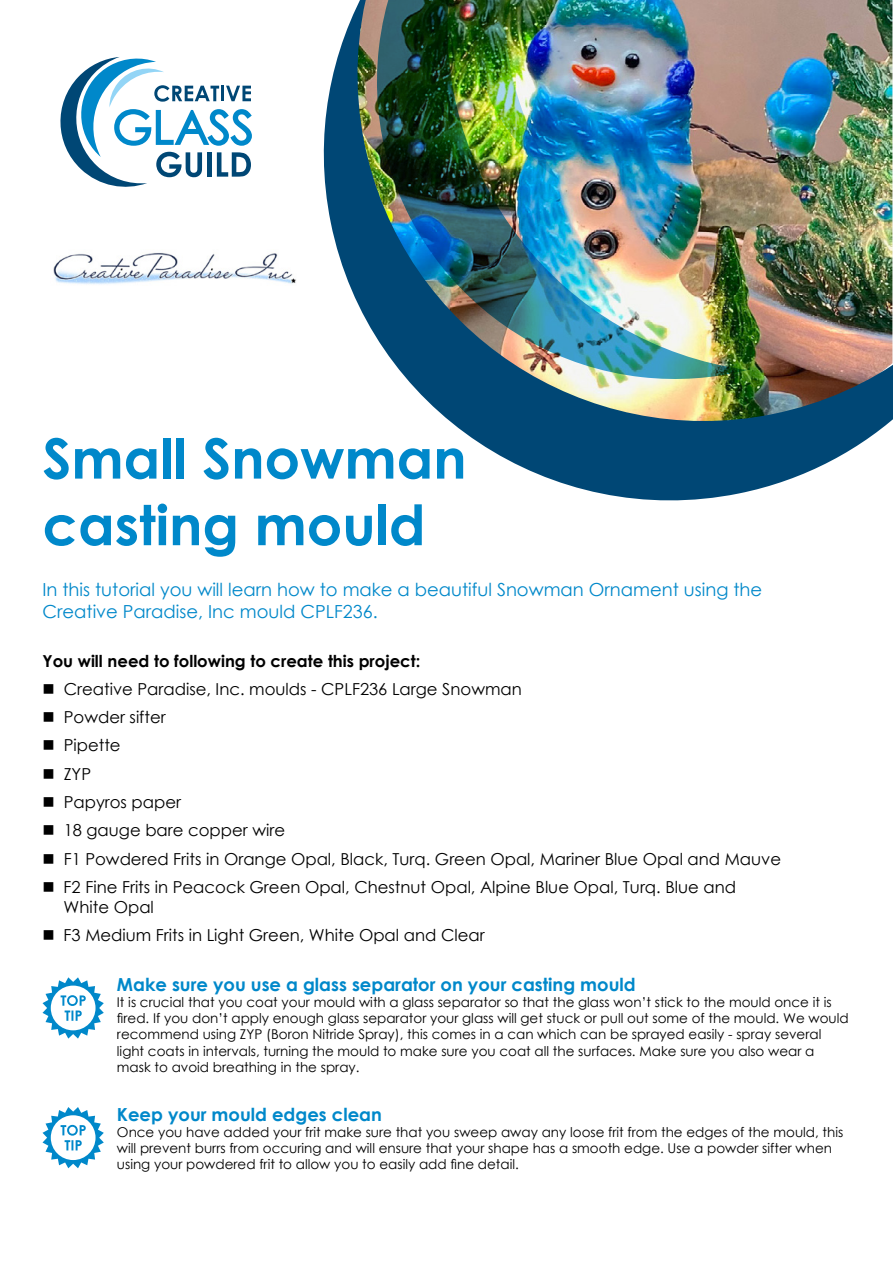
<style>
.page{position:relative;width:893px;height:1263px;background:#fff}
.page>*{position:absolute;margin:0;border:0;box-sizing:border-box;transform-origin:0 0}
.t1{font:700 55.5px/66.6px "Century Gothic";color:#0088ca}
.t2{font:18px/21.6px "Century Gothic";color:#0088ca}
.t3{font:700 18px "Century Gothic";color:#0088ca}
.t4{font:16.5px/28.3px "Century Gothic";color:#000}
.t5{font:700 16.5px "Century Gothic";color:#000}
.t6{font:13.5px/16.2px "Century Gothic";color:#000}
</style>
<div class="page">
<svg style="left:60px;top:57px;width:192px;height:130px"></svg>
<img style="left:323px;top:0;width:570px;height:501px">
<img style="left:360px;top:0;width:387px;height:381px">
<img style="left:452px;top:0;width:121px;height:180px">
<svg style="left:43px;top:977px;width:61px;height:61px"></svg>
<svg style="left:43px;top:1107px;width:61px;height:61px"></svg>
<img style="left:53px;top:253px;width:243px;height:32px">
<h1 class="t1" style="left:43px;top:423px;width:426px">Small Snowman casting mould</h1>
<h2 class="t2" style="left:43px;top:579px;width:721px">In this tutorial you will learn how to make a beautiful Snowman Ornament using the<br>Creative Paradise, Inc mould CPLF236.</h2>
<p class="t5" style="left:43px;top:648px;width:379px">You will need to following to create this project:</p>
<p class="t4" style="left:64px;top:674px;width:719px">Creative Paradise, Inc. moulds - CPLF236 Large Snowman<br>Powder sifter<br>Pipette<br>ZYP<br>Papyros paper<br>18 gauge bare copper wire<br>F1 Powdered Frits in Orange Opal, Black, Turq. Green Opal, Mariner Blue Opal and Mauve F2 Fine Frits in Peacock Green Opal, Chestnut Opal, Alpine Blue Opal, Turq. Blue and</p>
<p class="t4" style="left:64px;top:892px;width:423px">White Opal<br>F3 Medium Frits in Light Green, White Opal and Clear</p>
<h2 class="t3" style="left:117px;top:971px;width:520px">Make sure you use a glass separator on your casting mould</h2>
<p class="t6" style="left:117px;top:994px;width:733px">It is crucial that you coat your mould with a glass separator so that the glass won’t stick to the mould once it is fired. If you don’t apply enough glass separator your glass will get stuck or pull out some of the mould. We would recommend using ZYP (Boron Nitride Spray), this comes in a can which can be sprayed easily - spray several light coats in intervals, turning the mould to make sure you coat all the surfaces. Make sure you also wear a mask to avoid breathing in the spray.</p>
<h2 class="t3" style="left:117px;top:1100px;width:266px">Keep your mould edges clean</h2>
<p class="t6" style="left:117px;top:1123px;width:728px">Once you have added your frit make sure that you sweep away any loose frit from the edges of the mould, this will prevent burrs from occuring and will ensure that your shape has a smooth edge. Use a powder sifter when using your powdered frit to allow you to easily add fine detail.</p>
</div>
